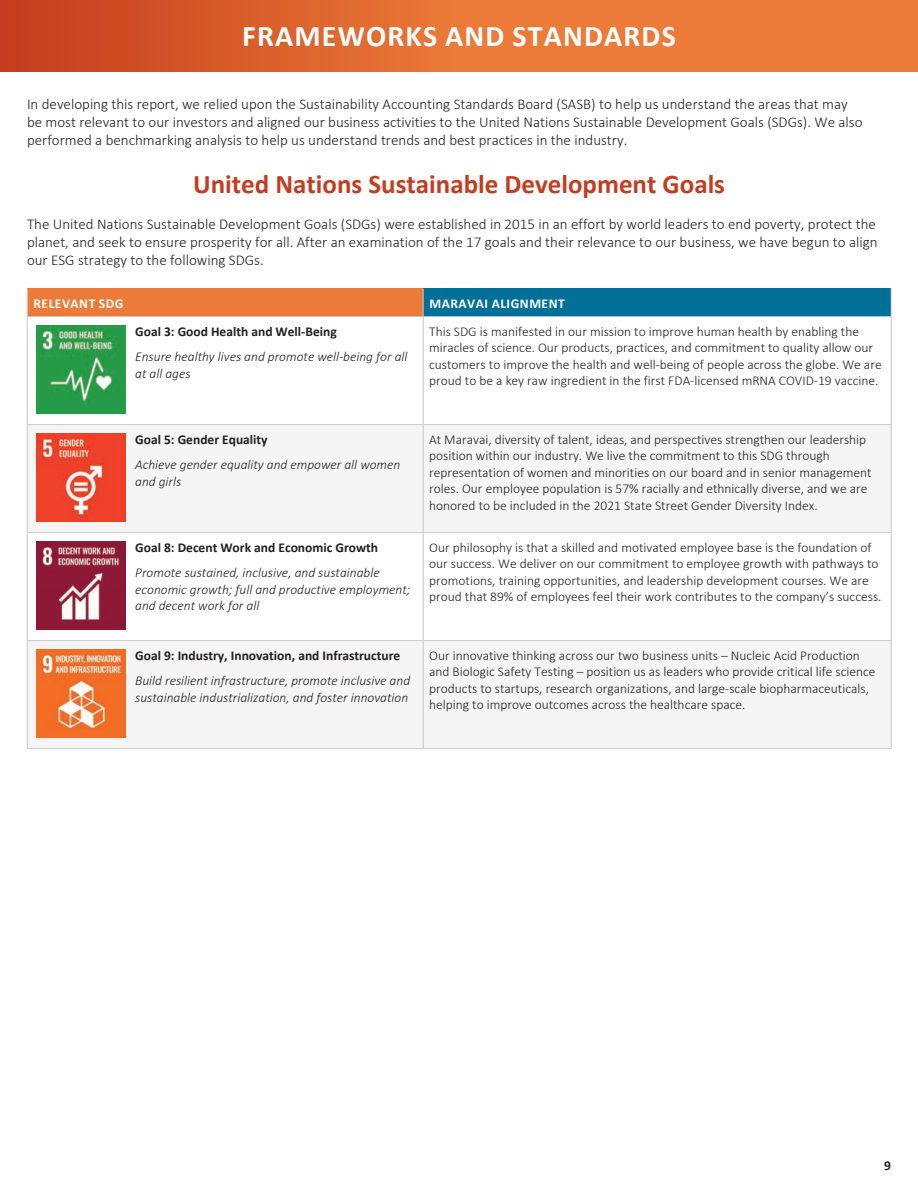
<style>
.page{position:relative;width:918px;height:1188px;background:#fff}
.page>*{position:absolute;margin:0;border:0;box-sizing:border-box;transform-origin:0 0}
.t1{font:700 30px "Calibri";letter-spacing:.04em;color:#fff}
.t2{font:700 27px "Calibri";color:#c53c20}
.t3{font:300 15px/18px "Calibri";color:#231f20}
.t4{font:300 13.5px/16.5px "Calibri";color:#231f20}
.t5{font:italic 300 13.5px/16.5px "Calibri";color:#231f20}
.t6{font:700 13.5px "Calibri";color:#231f20}
.t7{font:700 13.5px "Calibri";letter-spacing:.04em;color:#fff}
</style>
<div class="page">
<svg style="left:0;top:0;width:918px;height:72px;background:#e16a31"></svg>
<div style="left:27px;top:289px;width:396px;height:28px;background:#ec7b39"></div>
<div style="left:423px;top:289px;width:468px;height:28px;background:#007099"></div>
<svg style="left:28px;top:425px;width:863px;height:323px;fill:#f5f5f6"></svg>
<svg style="left:423px;top:289px;width:1px;height:27px"></svg>
<svg style="left:891px;top:289px;width:1px;height:27px"></svg>
<hr style="left:423px;top:317px;width:1px;height:107px;background:#c7c8ca">
<hr style="left:891px;top:317px;width:1px;height:107px;background:#c7c8ca">
<hr style="left:27px;top:425px;width:1px;height:107px;background:#c7c8ca">
<hr style="left:423px;top:425px;width:1px;height:107px;background:#c7c8ca">
<hr style="left:891px;top:425px;width:1px;height:107px;background:#c7c8ca">
<hr style="left:27px;top:532px;width:396px;height:1px;background:#c7c8ca">
<hr style="left:27px;top:533px;width:1px;height:107px;background:#c7c8ca">
<hr style="left:423px;top:532px;width:468px;height:1px;background:#c7c8ca">
<hr style="left:423px;top:533px;width:1px;height:107px;background:#c7c8ca">
<hr style="left:891px;top:533px;width:1px;height:107px;background:#c7c8ca">
<hr style="left:27px;top:640px;width:396px;height:1px;background:#c7c8ca">
<hr style="left:27px;top:641px;width:1px;height:107px;background:#c7c8ca">
<hr style="left:423px;top:640px;width:468px;height:1px;background:#c7c8ca">
<hr style="left:423px;top:641px;width:1px;height:107px;background:#c7c8ca">
<hr style="left:891px;top:641px;width:1px;height:107px;background:#c7c8ca">
<hr style="left:27px;top:748px;width:396px;height:1px;background:#c7c8ca">
<hr style="left:423px;top:748px;width:468px;height:1px;background:#c7c8ca">
<hr style="left:27px;top:316px;width:396px;height:1px;background:#c7c8ca">
<hr style="left:27px;top:317px;width:1px;height:107px;background:#c7c8ca">
<hr style="left:423px;top:316px;width:468px;height:1px;background:#c7c8ca">
<hr style="left:27px;top:424px;width:396px;height:1px;background:#c7c8ca">
<hr style="left:423px;top:424px;width:468px;height:1px;background:#c7c8ca">
<svg style="left:27px;top:289px;width:1px;height:27px"></svg>
<img style="left:36px;top:326px;width:90px;height:88px">
<img style="left:36px;top:434px;width:90px;height:88px">
<img style="left:36px;top:542px;width:90px;height:88px">
<img style="left:36px;top:650px;width:90px;height:88px">
<h1 class="t1" style="left:242px;top:14px;width:435px">FRAMEWORKS AND STANDARDS</h1>
<p class="t3" style="left:27px;top:94px;width:837px">In developing this report, we relied upon the Sustainability Accounting Standards Board (SASB) to help us understand the areas that may be most relevant to our investors and aligned our business activities to the United Nations Sustainable Development Goals (SDGs). We also performed a benchmarking analysis to help us understand trends and best practices in the industry.</p>
<h2 class="t2" style="left:193px;top:164px;width:534px">United Nations Sustainable Development Goals</h2>
<p class="t3" style="left:27px;top:214px;width:852px;text-align:justify">The United Nations Sustainable Development Goals (SDGs) were established in 2015 in an effort by world leaders to end poverty, protect the planet, and seek to ensure prosperity for all. After an examination of the 17 goals and their relevance to our business, we have begun to align our ESG strategy to the following SDGs.</p>
<p class="t7" style="left:33px;top:294px;width:92px">RELEVANT SDG</p>
<p class="t7" style="left:429px;top:294px;width:137px">MARAVAI ALIGNMENT</p>
<p class="t6" style="left:135px;top:322px;width:203px">Goal 3: Good Health and Well-Being</p>
<p class="t5" style="left:135px;top:348px;width:274px">Ensure healthy lives and promote well-being for all at all ages</p>
<p class="t4" style="left:429px;top:323px;width:454px">This SDG is manifested in our mission to improve human health by enabling the miracles of science. Our products, practices, and commitment to quality allow our customers to improve the health and well-being of people across the globe. We are proud to be a key raw ingredient in the first FDA-licensed mRNA COVID-19 vaccine.</p>
<p class="t6" style="left:135px;top:430px;width:134px">Goal 5: Gender Equality</p>
<p class="t5" style="left:135px;top:456px;width:267px">Achieve gender equality and empower all women and girls</p>
<p class="t6" style="left:135px;top:538px;width:244px">Goal 8: Decent Work and Economic Growth</p>
<p class="t5" style="left:135px;top:564px;width:277px">Promote sustained, inclusive, and sustainable economic growth; full and productive employment; and decent work for all</p>
<p class="t6" style="left:135px;top:646px;width:267px">Goal 9: Industry, Innovation, and Infrastructure</p>
<p class="t5" style="left:135px;top:672px;width:277px">Build resilient infrastructure, promote inclusive and sustainable industrialization, and foster innovation</p>
<p class="t4" style="left:429px;top:431px;width:444px">At Maravai, diversity of talent, ideas, and perspectives strengthen our leadership position within our industry. We live the commitment to this SDG through representation of women and minorities on our board and in senior management roles. Our employee population is 57% racially and ethnically diverse, and we are honored to be included in the 2021 State Street Gender Diversity Index.</p>
<p class="t4" style="left:429px;top:539px;width:454px">Our philosophy is that a skilled and motivated employee base is the foundation of our success. We deliver on our commitment to employee growth with pathways to promotions, training opportunities, and leadership development courses. We are proud that 89% of employees feel their work contributes to the company’s success.</p>
<p class="t4" style="left:429px;top:647px;width:448px">Our innovative thinking across our two business units – Nucleic Acid Production and Biologic Safety Testing – position us as leaders who provide critical life science products to startups, research organizations, and large-scale biopharmaceuticals, helping to improve outcomes across the healthcare space.</p>
<p class="t6" style="left:884px;top:1156px;width:8px">9</p>
</div>
